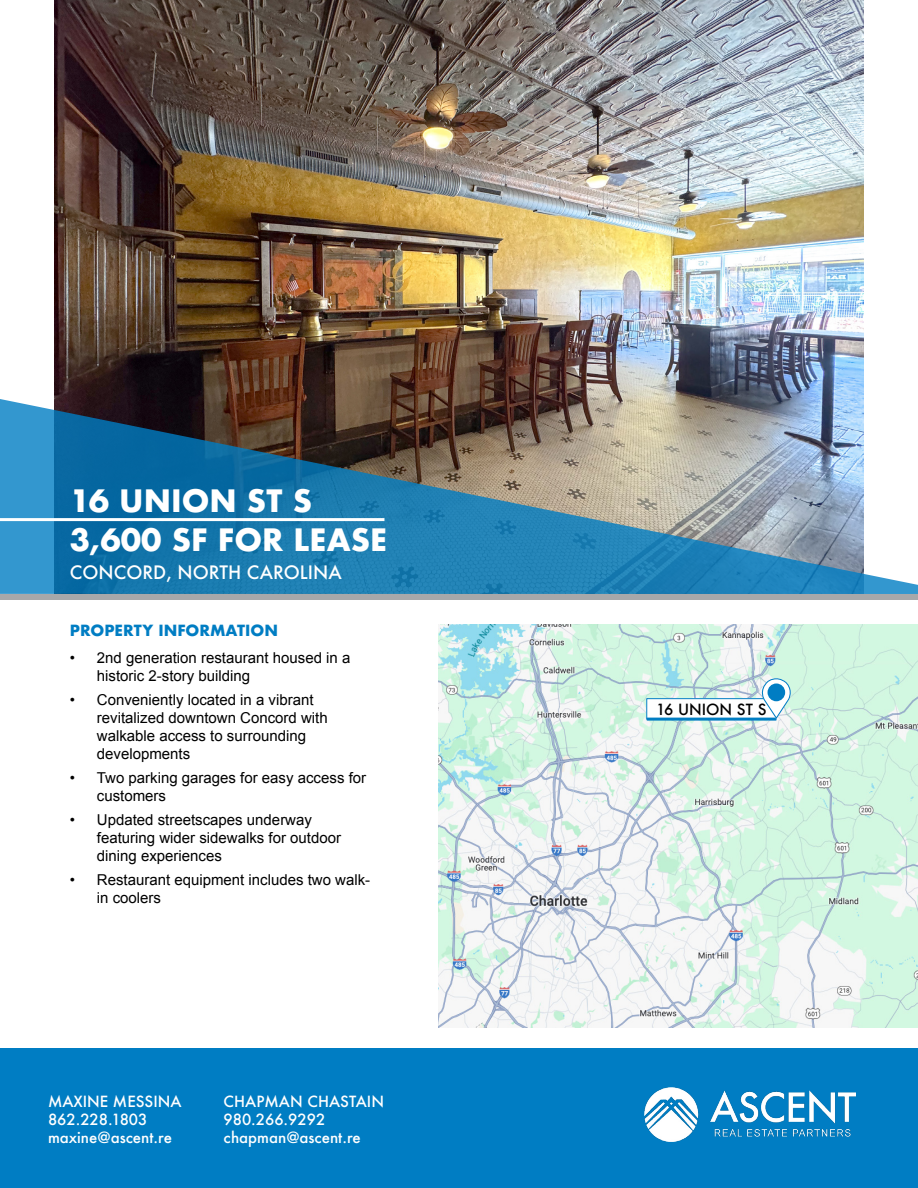
<style>
.page{position:relative;width:918px;height:1188px;background:#fff}
.page>*{position:absolute;margin:0;border:0;box-sizing:border-box;transform-origin:0 0}
.t1{font:700 30px "Futura";color:#fff}
.t2{font:500 18px "Futura";color:#fff}
.t3{font:15px/18px "Arial";color:#000}
.t4{font:500 15px/18px "Futura";color:#fff}
.t5{font:700 15px "Futura";color:#007dc3}
.t6{font:500 15px "Futura";color:#000}
</style>
<div class="page">
<div style="left:0;top:1048px;width:918px;height:140px;background:#007dc3"></div>
<img style="left:645px;top:1087px;width:210px;height:54px">
<img style="left:54px;top:0;width:810px;height:389px">
<img style="left:438px;top:624px;width:480px;height:403px">
<div style="left:647px;top:699px;width:129px;height:20px;background:#fff"></div>
<div style="left:646px;top:698px;width:130px;height:21px;border:1px solid #007dc3"></div>
<hr style="left:647px;top:718px;width:129px;height:3px;background:#007dc3">
<div style="left:0;top:594px;width:918px;height:6px;background:#a7a8aa"></div>
<svg style="left:758px;top:675px;width:35px;height:45px"></svg>
<img style="left:0;top:389px;width:918px;height:205px">
<hr style="left:0;top:518px;width:384px;height:3px;background:#fff">
<h1 class="t1" style="left:70px;top:479px;width:244px">16 UNION ST S</h1>
<h1 class="t1" style="left:70px;top:518px;width:319px">3,600 SF FOR LEASE</h1>
<p class="t2" style="left:70px;top:560px;width:273px">CONCORD, NORTH CAROLINA</p>
<p class="t5" style="left:70px;top:620px;width:210px">PROPERTY INFORMATION</p>
<p class="t3" style="left:97px;top:649px;width:255px;text-indent:-27px">• 2nd generation restaurant housed in a historic 2-story building</p>
<p class="t3" style="left:97px;top:691px;width:232px;text-indent:-27px">• Conveniently located in a vibrant revitalized downtown Concord with walkable access to surrounding developments</p>
<p class="t3" style="left:97px;top:769px;width:271px;text-indent:-27px">• Two parking garages for easy access for customers</p>
<p class="t3" style="left:97px;top:811px;width:246px;text-indent:-27px">• Updated streetscapes underway featuring wider sidewalks for outdoor dining experiences</p>
<p class="t3" style="left:97px;top:871px;width:275px;text-indent:-27px">• Restaurant equipment includes two walk&shy;in coolers</p>
<p class="t4" style="left:48px;top:1092px;width:135px">MAXINE MESSINA<br>862.228.1803 maxine@ascent.re</p>
<p class="t4" style="left:224px;top:1092px;width:162px">CHAPMAN CHASTAIN<br>980.266.9292 chapman@ascent.re</p>
<p class="t6" style="left:656px;top:699px;width:112px">16 UNION ST S</p>
</div>
